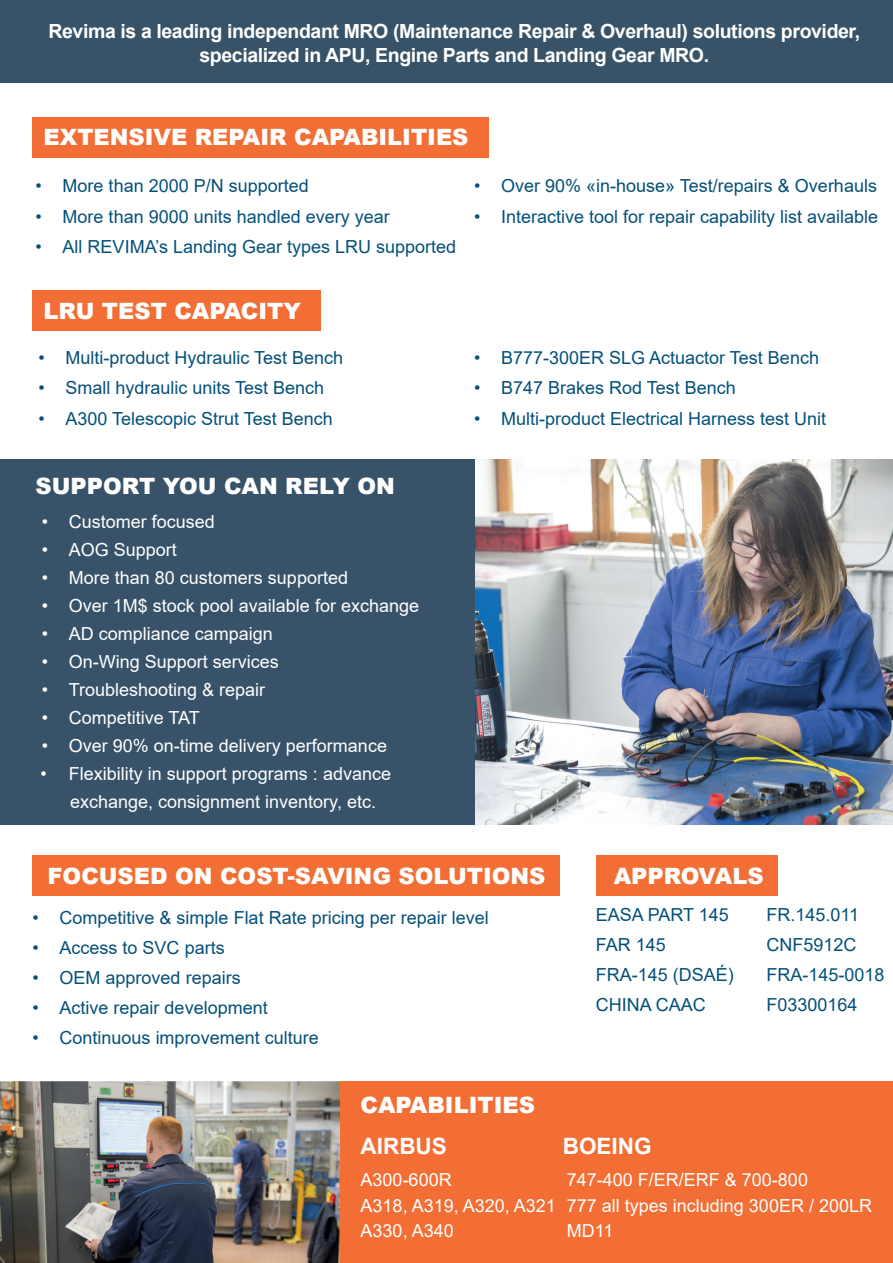
<style>
.page{position:relative;width:893px;height:1263px;background:#fff}
.page>*{position:absolute;margin:0;border:0;box-sizing:border-box;transform-origin:0 0}
.t1{font:900 22.5px "Arial";color:#fff}
.t2{font:700 22.5px "Arial";color:#fff}
.t3{font:700 19.5px/24px "Arial";letter-spacing:-.02em;color:#fff;text-align:center}
.t4{font:18px/30.2px "Arial";color:#055079}
.t5{font:18px/25.5px "Arial";color:#fff}
</style>
<div class="page">
<img style="left:0;top:1081px;width:340px;height:182px">
<div style="left:0;top:459px;width:476px;height:366px;background:#385369"></div>
<div style="left:0;top:0;width:893px;height:82px;background:#385368"></div>
<div style="left:340px;top:1081px;width:553px;height:182px;background:#f26e35"></div>
<div style="left:596px;top:855px;width:182px;height:41px;background:#f26e35"></div>
<div style="left:33px;top:855px;width:527px;height:41px;background:#f26e35"></div>
<div style="left:33px;top:291px;width:288px;height:40px;background:#f26e35"></div>
<div style="left:33px;top:117px;width:456px;height:41px;background:#f26e35"></div>
<img style="left:476px;top:459px;width:417px;height:366px">
<p class="t3" style="left:48px;top:20px;width:813px">Revima is a leading independant MRO (Maintenance Repair &amp; Overhaul) solutions provider, specialized in APU, Engine Parts and Landing Gear MRO.</p>
<p class="t1" style="left:44px;top:121px;width:426px">EXTENSIVE REPAIR CAPABILITIES</p>
<p class="t4" style="left:36px;top:171px;width:275px">• More than 2000 P/N supported</p>
<p class="t4" style="left:36px;top:201px;width:356px">• More than 9000 units handled every year</p>
<p class="t4" style="left:36px;top:231px;width:422px">• All REVIMA’s Landing Gear types LRU supported</p>
<p class="t1" style="left:44px;top:295px;width:259px">LRU TEST CAPACITY</p>
<p class="t4" style="left:38px;top:343px;width:306px">• Multi-product Hydraulic Test Bench</p>
<p class="t4" style="left:38px;top:373px;width:287px">• Small hydraulic units Test Bench</p>
<p class="t4" style="left:38px;top:403px;width:296px">• A300 Telescopic Strut Test Bench</p>
<p class="t1" style="left:36px;top:469px;width:361px">SUPPORT YOU CAN RELY ON</p>
<p class="t5" style="left:42px;top:509px;width:175px">• Customer focused</p>
<p class="t5" style="left:42px;top:537px;width:137px">• AOG Support</p>
<p class="t5" style="left:42px;top:565px;width:308px">• More than 80 customers supported</p>
<p class="t5" style="left:42px;top:593px;width:379px">• Over 1M$ stock pool available for exchange</p>
<p class="t5" style="left:42px;top:621px;width:233px">• AD compliance campaign</p>
<p class="t5" style="left:42px;top:649px;width:239px">• On-Wing Support services</p>
<p class="t5" style="left:42px;top:677px;width:225px">• Troubleshooting &amp; repair</p>
<p class="t5" style="left:42px;top:705px;width:160px">• Competitive TAT</p>
<p class="t5" style="left:42px;top:733px;width:347px">• Over 90% on-time delivery performance</p>
<p class="t5" style="left:70px;top:760px;width:322px;line-height:27.9px;text-indent:-30px">• Flexibility in support programs : advance exchange, consignment inventory, etc.</p>
<p class="t4" style="left:474px;top:171px;width:404px">• Over 90% «in-house» Test/repairs &amp; Overhauls</p>
<p class="t4" style="left:474px;top:201px;width:406px">• Interactive tool for repair capability list available</p>
<p class="t4" style="left:474px;top:343px;width:346px">• B777-300ER SLG Actuactor Test Bench</p>
<p class="t4" style="left:474px;top:373px;width:263px">• B747 Brakes Rod Test Bench</p>
<p class="t4" style="left:474px;top:403px;width:354px">• Multi-product Electrical Harness test Unit</p>
<p class="t1" style="left:48px;top:859px;width:499px">FOCUSED ON COST-SAVING SOLUTIONS</p>
<p class="t1" style="left:614px;top:859px;width:151px">APPROVALS</p>
<p class="t4" style="left:33px;top:902px;width:458px">• Competitive &amp; simple Flat Rate pricing per repair level</p>
<p class="t4" style="left:33px;top:932px;width:194px">• Access to SVC parts</p>
<p class="t4" style="left:33px;top:963px;width:210px">• OEM approved repairs</p>
<p class="t4" style="left:33px;top:993px;width:237px">• Active repair development</p>
<p class="t4" style="left:33px;top:1023px;width:288px">• Continuous improvement culture</p>
<p class="t4" style="left:596px;top:899px;width:140px">EASA PART 145<br>FAR 145<br>FRA-145 (DSAÉ)<br>CHINA CAAC</p>
<p class="t4" style="left:766px;top:899px;width:120px">FR.145.011<br>CNF5912C<br>FRA-145-0018<br>F03300164</p>
<p class="t1" style="left:361px;top:1089px;width:176px">CAPABILITIES</p>
<p class="t2" style="left:361px;top:1130px;width:88px">AIRBUS</p>
<p class="t2" style="left:563px;top:1130px;width:90px">BOEING</p>
<p class="t5" style="left:361px;top:1167px;width:197px">A300-600R<br>A318, A319, A320, A321<br>A330, A340</p>
<p class="t5" style="left:567px;top:1167px;width:307px">747-400 F/ER/ERF &amp; 700-800<br>777 all types including 300ER / 200LR<br>MD11</p>
</div>
